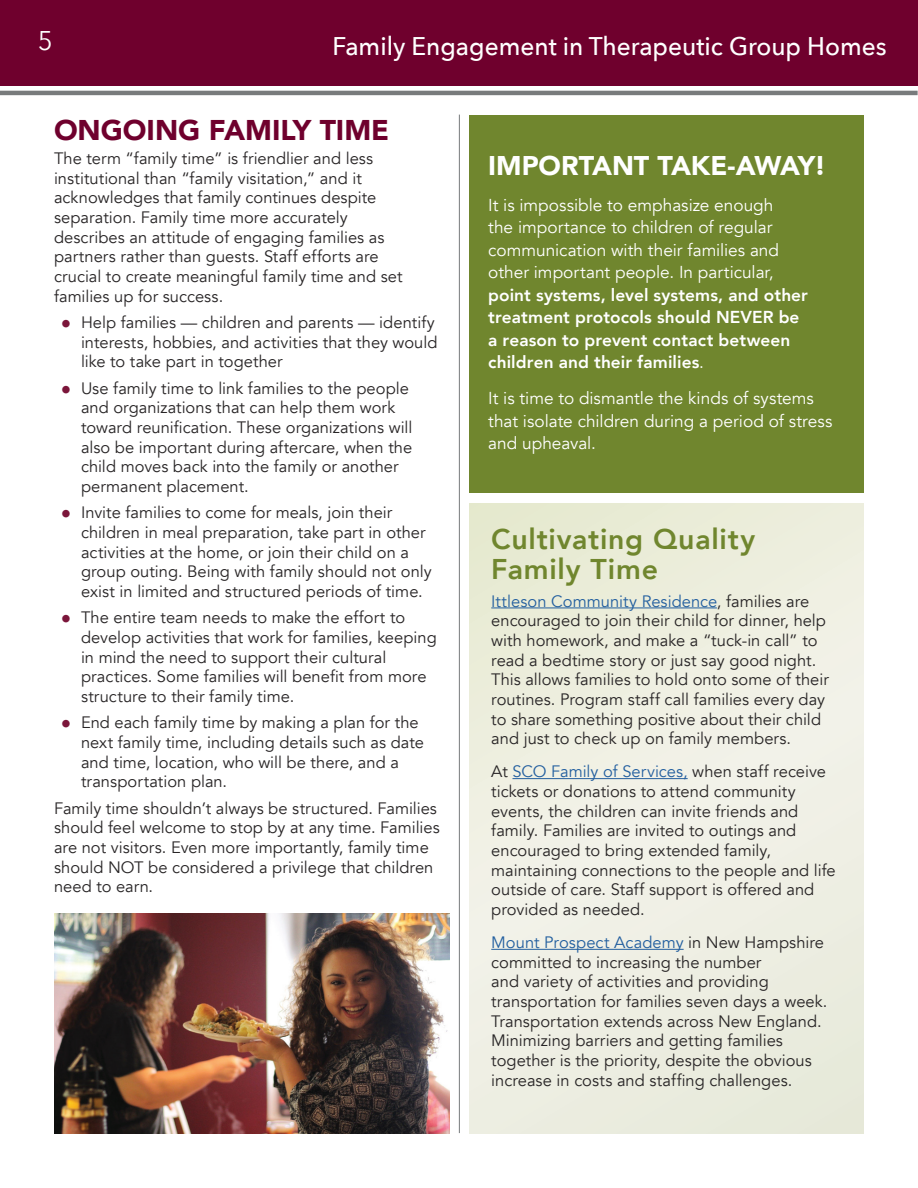
<style>
.page{position:relative;width:918px;height:1188px;background:#fff}
.page>*{position:absolute;margin:0;border:0;box-sizing:border-box;transform-origin:0 0}
.t1{font:800 28.5px/30px "Avenir";letter-spacing:.025em;color:#70862e}
.t2{font:900 28.5px "Avenir";letter-spacing:-.005em;color:#6f002d}
.t3{font:900 27px "Avenir";letter-spacing:-.005em;color:#fff}
.t4{font:27px "Avenir Next";color:#fff;scale:.96 1}
.t5{font:500 25.5px "Avenir Next";color:#fff;scale:.96 1}
.t6{font:17.25px/22.5px "Avenir";color:#fff}
.t7{font:800 17.25px/22.5px "Avenir";letter-spacing:.005em;color:#fff}
.t8{font:16.5px/19.6px "Avenir";color:#282526}
.s1{font-size:21px;color:#7b153a}
.s2{font-weight:400}
.s3{color:#235f9f}
</style>
<div class="page">
<div style="left:469px;top:115px;width:395px;height:377px;background:#70862e"></div>
<div style="left:469px;top:503px;width:395px;height:631px;background:#eeefe2"></div>
<hr style="left:459px;top:115px;width:1px;height:1018px;background:#787b7c">
<hr style="left:0;top:91px;width:918px;height:4px;background:#787b7c">
<hr style="left:491px;top:608px;width:226px;height:1px;background:#235f9f">
<hr style="left:512px;top:778px;width:176px;height:1px;background:#235f9f">
<hr style="left:491px;top:949px;width:193px;height:1px;background:#235f9f">
<div style="left:0;top:0;width:917px;height:86px;background:#6f002d"></div>
<img style="left:54px;top:914px;width:396px;height:219px">
<p class="t4" style="left:38px;top:18px;width:17px">5</p>
<p class="t5" style="left:333px;top:24px;width:579px">Family Engagement in Therapeutic Group Homes</p>
<h2 class="t2" style="left:54px;top:106px;width:337px">ONGOING FAMILY TIME</h2>
<p class="t8" style="left:54px;top:149px;width:350px">The term “family time” is friendlier and less institutional than “family visitation,” and it acknowledges that family continues despite separation. Family time more accurately describes an attitude of engaging families as partners rather than guests. Staff efforts are crucial to create meaningful family time and set families up for success.</p>
<p class="t8" style="left:81px;top:313px;width:358px;text-indent:-20px"><span class="s1">•</span> Help families — children and parents — identify interests, hobbies, and activities that they would like to take part in together</p>
<p class="t8" style="left:61px;top:379px;width:350px;text-align:center"><span class="s1">•</span> Use family time to link families to the people and organizations that can help them work</p>
<p class="t8" style="left:81px;top:418px;width:333px">toward reunification. These organizations will</p>
<p class="t8" style="left:81px;top:437px;width:333px">also be important during aftercare, when the child moves back into the family or another permanent placement.</p>
<p class="t8" style="left:81px;top:503px;width:352px;text-indent:-20px"><span class="s1">•</span> Invite families to come for meals, join their children in meal preparation, take part in other activities at the home, or join their child on a group outing. Being with family should not only exist in limited and structured periods of time.</p>
<p class="t8" style="left:81px;top:608px;width:357px;text-indent:-20px"><span class="s1">•</span> The entire team needs to make the effort to develop activities that work for families, keeping in mind the need to support their cultural</p>
<p class="t8" style="left:81px;top:667px;width:347px">practices. Some families will benefit from more</p>
<p class="t8" style="left:81px;top:687px;width:215px">structure to their family time.</p>
<p class="t8" style="left:81px;top:713px;width:344px;text-indent:-20px"><span class="s1">•</span> End each family time by making a plan for the next family time, including details such as date and time, location, who will be there, and a transportation plan.</p>
<p class="t8" style="left:54px;top:799px;width:387px">Family time shouldn’t always be structured. Families should feel welcome to stop by at any time. Families are not visitors. Even more importantly, family time should NOT be considered a privilege that children need to earn.</p>
<h2 class="t3" style="left:488px;top:142px;width:340px">IMPORTANT TAKE-AWAY!</h2>
<p class="t6" style="left:488px;top:194px;width:292px">It is impossible to emphasize enough the importance to children of regular communication with their families and other important people. In particular,</p>
<p class="t7" style="left:488px;top:283px;width:321px">point systems, level systems, and other treatment protocols should NEVER be a reason to prevent contact between children and their families<span class="s2">.</span></p>
<p class="t6" style="left:488px;top:387px;width:346px">It is time to dismantle the kinds of systems that isolate children during a period of stress and upheaval.</p>
<h2 class="t1" style="left:491px;top:524px;width:265px">Cultivating Quality<br>Family Time</h2>
<p class="t8" style="left:491px;top:591px;width:339px"><span class="s3">Ittleson Community Residence</span>, families are encouraged to join their child for dinner, help with homework, and make a “tuck-in call” to read a bedtime story or just say good night.<br>This allows families to hold onto some of their routines. Program staff call families every day to share something positive about their child and just to check up on family members.</p>
<p class="t8" style="left:491px;top:762px;width:346px">At <span class="s3">SCO Family of Services,</span> when staff receive tickets or donations to attend community events, the children can invite friends and family. Families are invited to outings and encouraged to bring extended family, maintaining connections to the people and life outside of care. Staff support is offered and provided as needed.</p>
<p class="t8" style="left:491px;top:933px;width:338px"><span class="s3">Mount Prospect Academy</span> in New Hampshire committed to increasing the number<br>and variety of activities and providing transportation for families seven days a week.<br>Transportation extends across New England.<br>Minimizing barriers and getting families together is the priority, despite the obvious</p>
<p class="t8" style="left:491px;top:1070px;width:303px">increase in costs and staffing challenges.</p>
</div>
